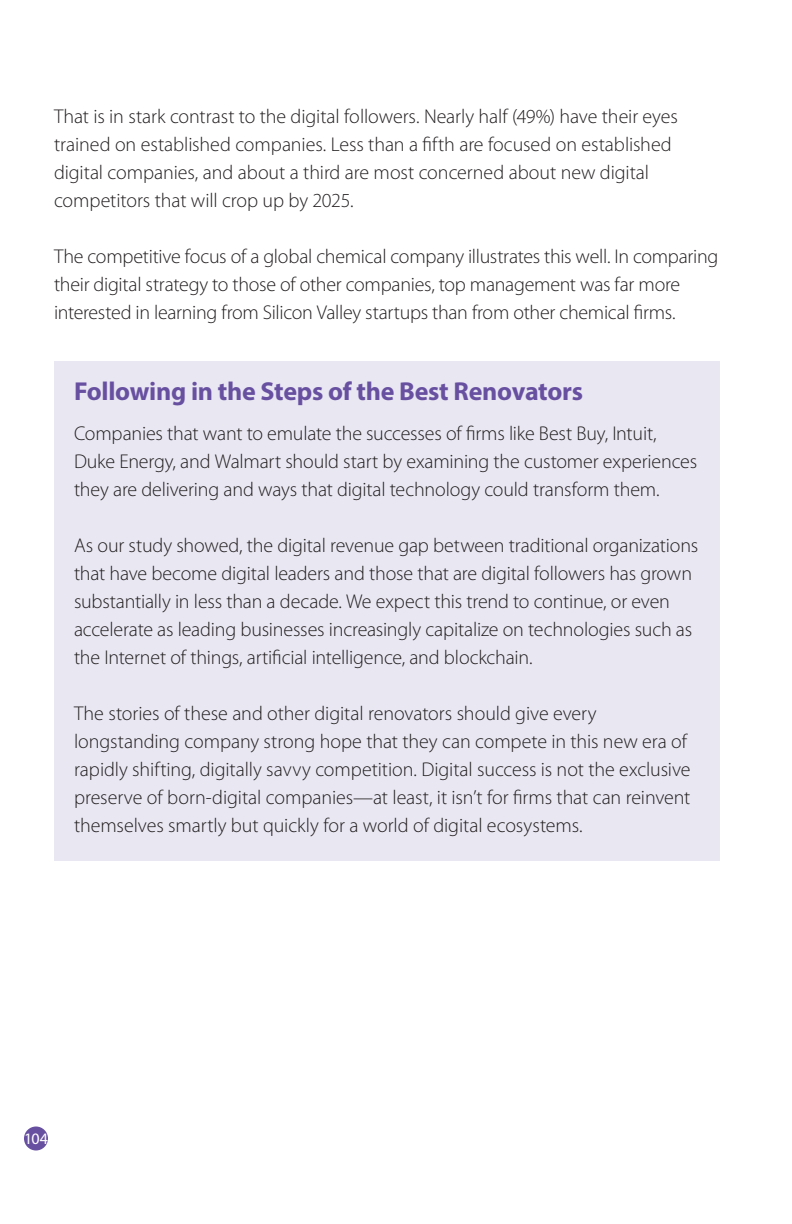
<style>
.page{position:relative;width:792px;height:1224px;background:#fff}
.page>*{position:absolute;margin:0;border:0;box-sizing:border-box;transform-origin:0 0}
.t1{font:700 26px "Myriad Pro";letter-spacing:-.01em;color:#6850a1}
.t2{font:300 20px/28px "Myriad Pro";letter-spacing:-.005em;color:#231f20}
.t3{font:16px "Myriad Pro";color:#fff}
</style>
<div class="page">
<div style="left:24px;top:1127px;width:24px;height:24px;background:#6850a1;border-radius:50%"></div>
<div style="left:54px;top:361px;width:666px;height:500px;background:#e9e7f2"></div>
<p class="t2" style="left:54px;top:102px;width:626px">That is in stark contrast to the digital followers. Nearly half (49%) have their eyes trained on established companies. Less than a fifth are focused on established digital companies, and about a third are most concerned about new digital competitors that will crop up by 2025.</p>
<p class="t2" style="left:54px;top:242px;width:666px">The competitive focus of a global chemical company illustrates this well. In comparing their digital strategy to those of other companies, top management was far more interested in learning from Silicon Valley startups than from other chemical firms.</p>
<h1 class="t1" style="left:74px;top:375px;width:511px">Following in the Steps of the Best Renovators</h1>
<p class="t2" style="left:74px;top:419px;width:625px">Companies that want to emulate the successes of firms like Best Buy, Intuit,<br>Duke Energy, and Walmart should start by examining the customer experiences they are delivering and ways that digital technology could transform them.</p>
<p class="t2" style="left:74px;top:531px;width:626px">As our study showed, the digital revenue gap between traditional organizations that have become digital leaders and those that are digital followers has grown substantially in less than a decade. We expect this trend to continue, or even accelerate as leading businesses increasingly capitalize on technologies such as the Internet of things, artificial intelligence, and blockchain.</p>
<p class="t2" style="left:74px;top:699px;width:618px">The stories of these and other digital renovators should give every longstanding company strong hope that they can compete in this new era of rapidly shifting, digitally savvy competition. Digital success is not the exclusive preserve of born-digital companies—at least, it isn’t for firms that can reinvent themselves smartly but quickly for a world of digital ecosystems.</p>
<p class="t3" style="left:24px;top:1129px;width:26px">104</p>
</div>
